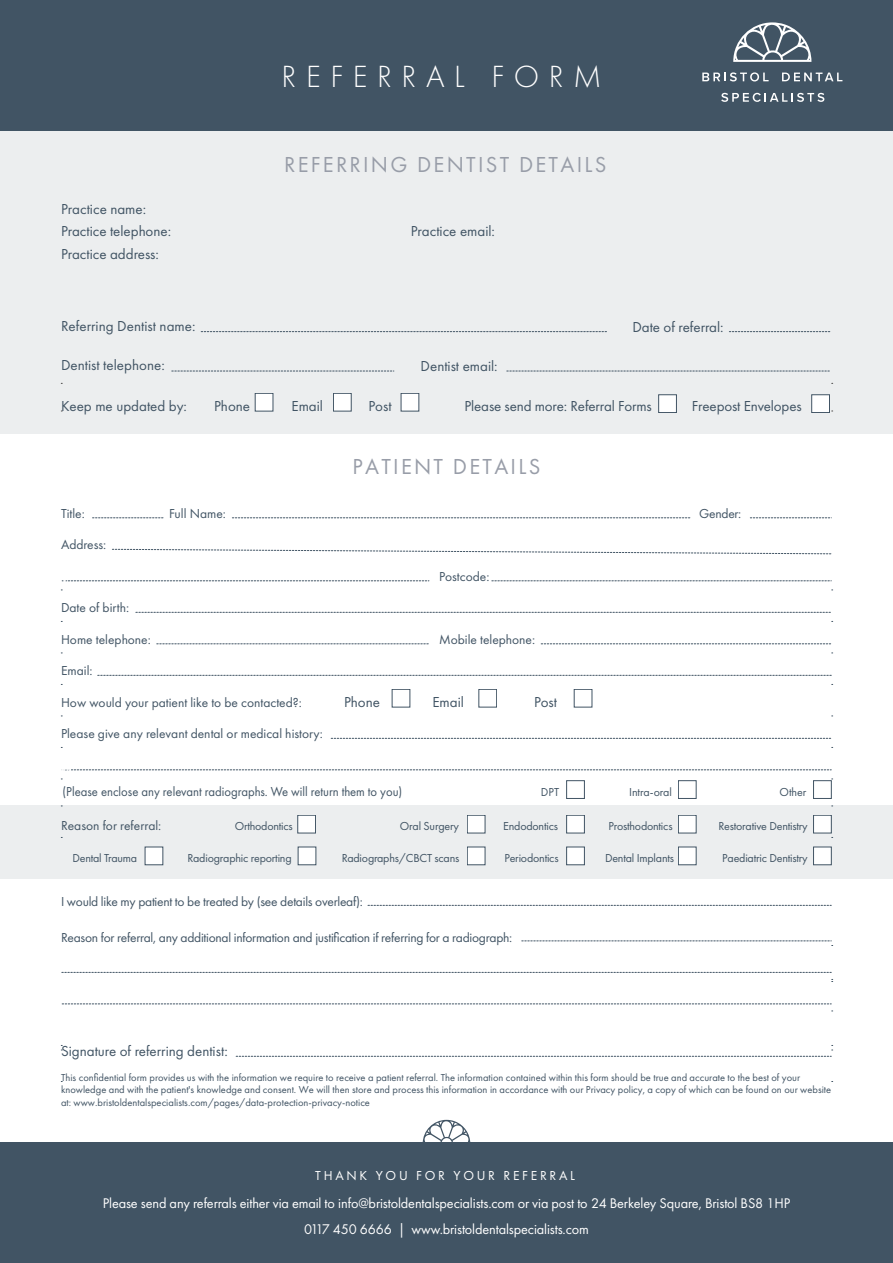
<style>
.page{position:relative;width:893px;height:1263px;background:#fff}
.page>*{position:absolute;margin:0;border:0;box-sizing:border-box;transform-origin:0 0}
.t1{font:300 31.8px "Futura PT";letter-spacing:.3em;color:#fff}
.t2{font:22.5px "Futura PT";letter-spacing:.1em;color:#989da8}
.t3{font:15px/22.5px "Futura PT";color:#415464}
.t4{font:14.55px/25.5px "Futura PT";letter-spacing:-.01em;color:#fff;text-align:center}
.t5{font:13.5px "Futura PT";color:#415464}
.t6{font:13.5px "Futura PT";letter-spacing:-.02em;color:#415464}
.t7{font:13.5px "Futura PT";color:#415464;scale:.94 1}
.t8{font:13.5px "Futura PT";letter-spacing:.2em;color:#fff}
.t9{font:12px "Futura PT";letter-spacing:-.015em;color:#415464}
.t10{font:10.5px/12.6px "Futura PT";color:#415464}
</style>
<div class="page">
<div style="left:0;top:806px;width:893px;height:73px;background:#eceeef"></div>
<div style="left:0;top:126px;width:893px;height:307px;background:#eceeef"></div>
<div style="left:0;top:1142px;width:893px;height:121px;background:#415464"></div>
<div style="left:0;top:0;width:893px;height:130px;background:#415464"></div>
<svg style="left:93px;top:517px;width:70px;height:1px"></svg>
<svg style="left:112px;top:549px;width:720px;height:5px"></svg>
<svg style="left:136px;top:612px;width:695px;height:1px"></svg>
<svg style="left:157px;top:643px;width:272px;height:1px"></svg>
<svg style="left:98px;top:675px;width:733px;height:1px"></svg>
<svg style="left:331px;top:738px;width:500px;height:1px"></svg>
<svg style="left:522px;top:941px;width:311px;height:5px"></svg>
<svg style="left:62px;top:972px;width:769px;height:1px"></svg>
<svg style="left:62px;top:1004px;width:769px;height:1px"></svg>
<svg style="left:61px;top:580px;width:368px;height:11px"></svg>
<svg style="left:61px;top:769px;width:772px;height:28px"></svg>
<svg style="left:201px;top:331px;width:406px;height:1px"></svg>
<svg style="left:172px;top:371px;width:222px;height:1px"></svg>
<svg style="left:236px;top:1045px;width:597px;height:12px"></svg>
<div style="left:658px;top:394px;width:19px;height:19px;background:#fff;border:1px solid #415464"></div>
<div style="left:811px;top:394px;width:19px;height:19px;background:#fff;border:1px solid #415464"></div>
<div style="left:401px;top:393px;width:18px;height:18px;background:#fff;border:1px solid #415464"></div>
<div style="left:333px;top:393px;width:18px;height:18px;background:#fff;border:1px solid #415464"></div>
<div style="left:255px;top:393px;width:18px;height:18px;background:#fff;border:1px solid #415464"></div>
<div style="left:574px;top:689px;width:18px;height:18px;background:#fff;border:1px solid #415464"></div>
<div style="left:813px;top:780px;width:18px;height:19px;background:#fff;border:1px solid #415464"></div>
<div style="left:297px;top:815px;width:19px;height:18px;background:#fff;border:1px solid #415464"></div>
<div style="left:813px;top:815px;width:18px;height:18px;background:#fff;border:1px solid #415464"></div>
<div style="left:813px;top:847px;width:18px;height:18px;background:#fff;border:1px solid #415464"></div>
<div style="left:678px;top:780px;width:18px;height:19px;background:#fff;border:1px solid #415464"></div>
<div style="left:678px;top:815px;width:18px;height:18px;background:#fff;border:1px solid #415464"></div>
<div style="left:678px;top:847px;width:18px;height:18px;background:#fff;border:1px solid #415464"></div>
<div style="left:566px;top:780px;width:19px;height:19px;background:#fff;border:1px solid #415464"></div>
<div style="left:566px;top:815px;width:19px;height:18px;background:#fff;border:1px solid #415464"></div>
<div style="left:566px;top:847px;width:19px;height:18px;background:#fff;border:1px solid #415464"></div>
<div style="left:467px;top:815px;width:18px;height:18px;background:#fff;border:1px solid #415464"></div>
<div style="left:467px;top:847px;width:18px;height:18px;background:#fff;border:1px solid #415464"></div>
<div style="left:145px;top:847px;width:18px;height:18px;background:#fff;border:1px solid #415464"></div>
<div style="left:298px;top:847px;width:18px;height:18px;background:#fff;border:1px solid #415464"></div>
<div style="left:479px;top:689px;width:18px;height:18px;background:#fff;border:1px solid #415464"></div>
<div style="left:392px;top:689px;width:18px;height:18px;background:#fff;border:1px solid #415464"></div>
<svg style="left:702px;top:72px;width:67px;height:9px"></svg>
<svg style="left:782px;top:73px;width:60px;height:8px"></svg>
<svg style="left:721px;top:93px;width:103px;height:9px"></svg>
<svg style="left:733px;top:22px;width:78px;height:40px"></svg>
<svg style="left:423px;top:1120px;width:47px;height:22px"></svg>
<svg style="left:729px;top:331px;width:102px;height:1px"></svg>
<svg style="left:232px;top:517px;width:458px;height:1px"></svg>
<svg style="left:492px;top:580px;width:339px;height:1px"></svg>
<svg style="left:541px;top:643px;width:290px;height:1px"></svg>
<svg style="left:507px;top:371px;width:322px;height:1px"></svg>
<svg style="left:750px;top:517px;width:81px;height:1px"></svg>
<svg style="left:368px;top:905px;width:463px;height:1px"></svg>
<h1 class="t1" style="left:282px;top:59px;width:322px">REFERRAL FORM</h1>
<h3 class="t3" style="left:61px;top:198px;width:112px">Practice name:<br>Practice telephone:<br>Practice address:</h3>
<h3 class="t3" style="left:61px;top:315px;width:136px">Referring Dentist name:</h3>
<h3 class="t3" style="left:61px;top:354px;width:105px">Dentist telephone:</h3>
<h2 class="t2" style="left:284px;top:151px;width:324px">REFERRING DENTIST DETAILS</h2>
<h3 class="t3" style="left:411px;top:220px;width:86px">Practice email:</h3>
<h3 class="t3" style="left:421px;top:354px;width:79px">Dentist email:</h3>
<h3 class="t3" style="left:632px;top:316px;width:93px">Date of referral:</h3>
<h3 class="t3" style="left:61px;top:394px;width:127px">Keep me updated by:</h3>
<h3 class="t3" style="left:214px;top:394px;width:38px">Phone</h3>
<h3 class="t3" style="left:291px;top:394px;width:33px">Email</h3>
<h3 class="t3" style="left:368px;top:394px;width:25px">Post</h3>
<h3 class="t3" style="left:465px;top:395px;width:189px">Please send more: Referral Forms</h3>
<h3 class="t3" style="left:692px;top:395px;width:111px">Freepost Envelopes</h3>
<h2 class="t2" style="left:353px;top:453px;width:189px">PATIENT DETAILS</h2>
<p class="t5" style="left:61px;top:505px;width:25px">Title:</p>
<p class="t5" style="left:169px;top:505px;width:58px">Full Name:</p>
<p class="t5" style="left:699px;top:505px;width:44px">Gender:</p>
<p class="t5" style="left:61px;top:537px;width:47px">Address:</p>
<p class="t5" style="left:439px;top:568px;width:52px">Postcode:</p>
<p class="t5" style="left:61px;top:600px;width:70px">Date of birth:</p>
<p class="t5" style="left:61px;top:631px;width:91px">Home telephone:</p>
<p class="t5" style="left:439px;top:631px;width:98px">Mobile telephone:</p>
<p class="t5" style="left:61px;top:663px;width:33px">Email:</p>
<p class="t5" style="left:61px;top:694px;width:242px">How would your patient like to be contacted?:</p>
<p class="t5" style="left:61px;top:726px;width:263px">Please give any relevant dental or medical history:</p>
<h3 class="t3" style="left:344px;top:690px;width:38px">Phone</h3>
<h3 class="t3" style="left:432px;top:690px;width:33px">Email</h3>
<h3 class="t3" style="left:534px;top:690px;width:25px">Post</h3>
<p class="t7" style="left:63px;top:784px;width:363px">(Please enclose any relevant radiographs. We will return them to you)</p>
<p class="t9" style="left:541px;top:785px;width:20px">DPT</p>
<p class="t9" style="left:629px;top:785px;width:45px">Intra-oral</p>
<p class="t9" style="left:779px;top:785px;width:28px">Other</p>
<p class="t5" style="left:61px;top:817px;width:102px">Reason for referral:</p>
<p class="t9" style="left:235px;top:819px;width:60px">Orthodontics</p>
<p class="t9" style="left:400px;top:819px;width:60px">Oral Surgery</p>
<p class="t9" style="left:503px;top:819px;width:56px">Endodontics</p>
<p class="t9" style="left:608px;top:819px;width:66px">Prosthodontics</p>
<p class="t9" style="left:718px;top:819px;width:91px">Restorative Dentistry</p>
<p class="t9" style="left:72px;top:851px;width:66px">Dental Trauma</p>
<p class="t9" style="left:187px;top:851px;width:106px">Radiographic reporting</p>
<p class="t9" style="left:504px;top:851px;width:56px">Periodontics</p>
<p class="t9" style="left:605px;top:851px;width:71px">Dental Implants</p>
<p class="t9" style="left:722px;top:851px;width:87px">Paediatric Dentistry</p>
<p class="t9" style="left:342px;top:851px;width:119px">Radiographs/CBCT scans</p>
<p class="t6" style="left:61px;top:893px;width:303px">I would like my patient to be treated by (see details overleaf):</p>
<p class="t6" style="left:61px;top:929px;width:453px">Reason for referral, any additional information and justification if referring for a radiograph:</p>
<h3 class="t3" style="left:61px;top:1040px;width:168px">Signature of referring dentist:</h3>
<p class="t10" style="left:61px;top:1071px;width:772px">This confidential form provides us with the information we require to receive a patient referral. The information contained within this form should be true and accurate to the best of your knowledge and with the patient's knowledge and consent. We will then store and process this information in accordance with our Privacy policy, a copy of which can be found on our website at: www.bristoldentalspecialists.com/pages/data-protection-privacy-notice</p>
<p class="t8" style="left:315px;top:1167px;width:261px">THANK YOU FOR YOUR REFERRAL</p>
<h3 class="t4" style="left:103px;top:1190px;width:689px">Please send any referrals either via email to info@bristoldentalspecialists.com or via post to 24 Berkeley Square, Bristol BS8 1HP<br>0117 450 6666 | www.bristoldentalspecialists.com</h3>
</div>
